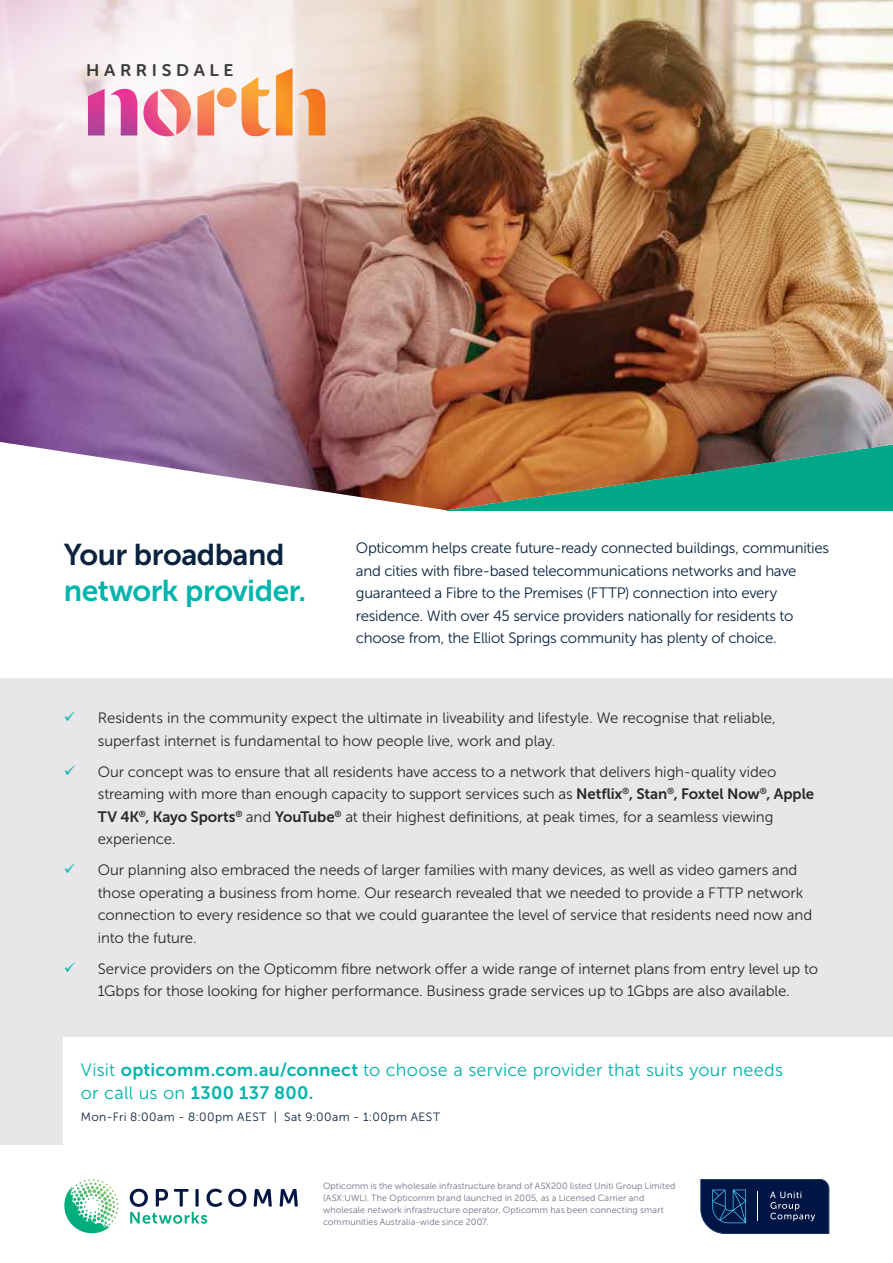
<style>
.page{position:relative;width:893px;height:1263px;background:#fff}
.page>*{position:absolute;margin:0;border:0;box-sizing:border-box;transform-origin:0 0}
.t1{font:30px "Museo Sans 700";letter-spacing:-.015em;color:#00b5ad}
.t2{font:30px "Museo Sans 700";letter-spacing:-.015em;color:#0a233f}
.t3{font:18px "Museo Sans 300";letter-spacing:.015em;color:#00b5ad}
.t4{font:18px "Museo Sans 700";letter-spacing:.02em;color:#00b5ad}
.t5{font:16.65px "Museo Sans Rounded 700";letter-spacing:.26em;color:#3c3b3c;scale:1.07 1}
.t6{font:15px/22.5px "Museo Sans 300";letter-spacing:-.005em;color:#292829}
.t7{font:15px/22.5px "Museo Sans 300";letter-spacing:-.02em;color:#0a233f}
.t8{font:12px "Museo Sans 300";letter-spacing:.035em;color:#0a233f}
.t9{font:9px/12px "Museo Sans 300";letter-spacing:.01em;color:#6e7084}
.s1{font-family:"Museo Sans 700"}
.s2{font-family:"Museo Sans 300"}
</style>
<div class="page">
<img style="left:0;top:0;width:893px;height:510px">
<div style="left:0;top:678px;width:893px;height:466px;background:#e7e6e9"></div>
<svg style="left:130px;top:1189px;width:92px;height:35px"></svg>
<svg style="left:228px;top:1189px;width:18px;height:18px"></svg>
<svg style="left:254px;top:1189px;width:18px;height:17px"></svg>
<svg style="left:280px;top:1189px;width:18px;height:17px"></svg>
<svg style="left:72px;top:1179px;width:38px;height:55px"></svg>
<svg style="left:700px;top:1179px;width:129px;height:54px;background:#102854"></svg>
<div style="left:64px;top:1037px;width:829px;height:110px;background:#fff"></div>
<img style="left:0;top:0;width:571px;height:301px">
<img style="left:88px;top:68px;width:237px;height:68px">
<p class="t5" style="left:86px;top:61px;width:139px">HARRISDALE</p>
<h1 class="t2" style="left:64px;top:538px;width:222px">Your broadband</h1>
<h1 class="t1" style="left:64px;top:574px;width:244px">network provider.</h1>
<p class="t7" style="left:356px;top:537px;width:475px">Opticomm helps create future-ready connected buildings, communities and cities with fibre-based telecommunications networks and have guaranteed a Fibre to the Premises (FTTP) connection into every residence. With over 45 service providers nationally for residents to choose from, the Elliot Springs community has plenty of choice.</p>
<p class="t6" style="left:98px;top:707px;width:679px">Residents in the community expect the ultimate in liveability and lifestyle. We recognise that reliable, superfast internet is fundamental to how people live, work and play.</p>
<p class="t6" style="left:98px;top:760px;width:718px">Our concept was to ensure that all residents have access to a network that delivers high-quality video streaming with more than enough capacity to support services such as <span class="s1">Netflix</span><sup>®</sup><span class="s1">, Stan</span><sup>®</sup><span class="s1">, Foxtel Now</span><sup>®</sup><span class="s1">, Apple TV 4K</span><sup>®</sup><span class="s1">, Kayo Sports</span><sup>®</sup> and <span class="s1">YouTube</span><sup>®</sup> at their highest definitions, at peak times, for a seamless viewing experience.</p>
<p class="t6" style="left:98px;top:859px;width:716px">Our planning also embraced the needs of larger families with many devices, as well as video gamers and those operating a business from home. Our research revealed that we needed to provide a FTTP network connection to every residence so that we could guarantee the level of service that residents need now and into the future.</p>
<p class="t6" style="left:98px;top:957px;width:722px">Service providers on the Opticomm fibre network offer a wide range of internet plans from entry level up to<br>1Gbps for those looking for higher performance. Business grade services up to 1Gbps are also available.</p>
<p class="t3" style="left:81px;top:1060px;width:704px">Visit <span class="s1">opticomm.com.au/connect</span> to choose a service provider that suits your needs</p>
<p class="t4" style="left:81px;top:1082px;width:234px"><span class="s2">or call us on</span> 1300 137 800.</p>
<p class="t8" style="left:81px;top:1111px;width:361px">Mon-Fri 8:00am - 8:00pm AEST | Sat 9:00am - 1:00pm AEST</p>
<p class="t9" style="left:323px;top:1180px;width:354px">Opticomm is the wholesale infrastructure brand of ASX200 listed Uniti Group Limited (ASX:UWL). The Opticomm brand launched in 2005, as a Licensed Carrier and wholesale network infrastructure operator, Opticomm has been connecting smart communities Australia-wide since 2007.</p>
</div>
